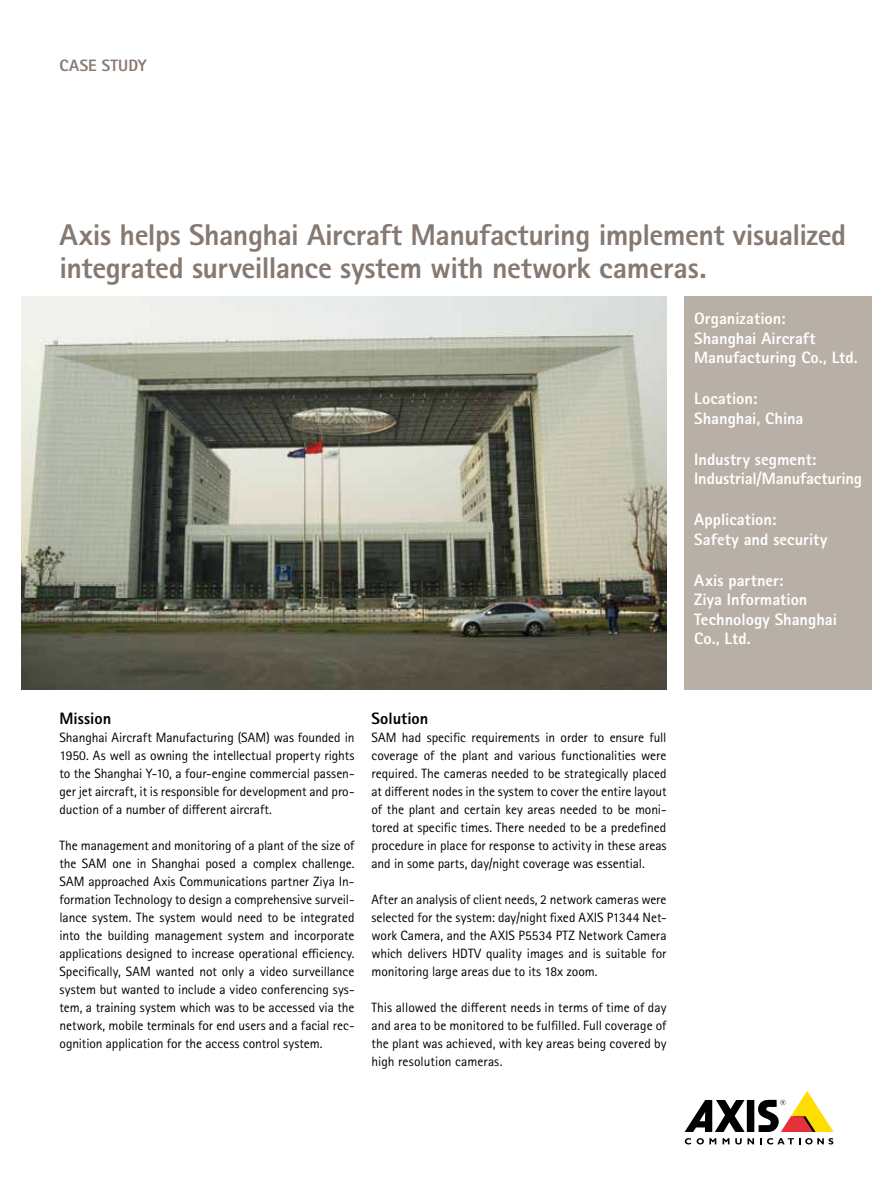
<style>
.page{position:relative;width:893px;height:1191px;background:#fff}
.page>*{position:absolute;margin:0;border:0;box-sizing:border-box;transform-origin:0 0}
.t1{font:800 30px/33px "Rotis Sans Serif Pro";letter-spacing:-.015em;color:#857971}
.t2{font:800 16.5px/19.5px "Rotis Sans Serif Pro";color:#fff}
.t3{font:800 16.5px "Rotis Sans Serif Pro";color:#000}
.t4{font:800 16.5px "Rotis Sans Serif Pro";letter-spacing:.01em;color:#857971}
.t5{font:13.5px/18px "Rotis Sans Serif Pro";letter-spacing:-.005em;color:#000;text-align:justify}
</style>
<div class="page">
<div style="left:747px;top:1100px;width:7px;height:32px;background:#000"></div>
<svg style="left:685px;top:1100px;width:60px;height:32px"></svg>
<svg style="left:758px;top:1091px;width:75px;height:41px"></svg>
<svg style="left:685px;top:1138px;width:6px;height:6px"></svg>
<svg style="left:697px;top:1138px;width:19px;height:6px"></svg>
<svg style="left:723px;top:1138px;width:6px;height:6px"></svg>
<svg style="left:735px;top:1138px;width:19px;height:6px"></svg>
<svg style="left:760px;top:1138px;width:73px;height:6px"></svg>
<div style="left:684px;top:296px;width:188px;height:393px;background:#b8afa6"></div>
<img style="left:21px;top:296px;width:645px;height:393px">
<p class="t4" style="left:60px;top:55px;width:89px">CASE STUDY</p>
<h1 class="t1" style="left:60px;top:218px;width:788px">Axis helps Shanghai Aircraft Manufacturing implement visualized integrated surveillance system with network cameras.</h1>
<p class="t3" style="left:60px;top:707px;width:53px">Mission</p>
<p class="t5" style="left:60px;top:728px;width:296px">Shanghai Aircraft Manufacturing (SAM) was founded in 1950. As well as owning the intellectual property rights to the Shanghai Y-10, a four-engine commercial passen&shy;ger jet aircraft, it is responsible for development and pro&shy;duction of a number of different aircraft.</p>
<p class="t5" style="left:60px;top:836px;width:296px">The management and monitoring of a plant of the size of the SAM one in Shanghai posed a complex challenge.<br>SAM approached Axis Communications partner Ziya In&shy;formation Technology to design a comprehensive surveil&shy;lance system. The system would need to be integrated into the building management system and incorporate applications designed to increase operational efficiency.<br>Specifically, SAM wanted not only a video surveillance system but wanted to include a video conferencing sys&shy;tem, a training system which was to be accessed via the network, mobile terminals for end users and a facial rec&shy;ognition application for the access control system.</p>
<p class="t3" style="left:372px;top:707px;width:58px">Solution</p>
<p class="t5" style="left:372px;top:728px;width:297px">SAM had specific requirements in order to ensure full coverage of the plant and various functionalities were required. The cameras needed to be strategically placed at different nodes in the system to cover the entire layout of the plant and certain key areas needed to be moni&shy;tored at specific times. There needed to be a predefined procedure in place for response to activity in these areas and in some parts, day/night coverage was essential.</p>
<p class="t5" style="left:372px;top:890px;width:297px">After an analysis of client needs, 2 network cameras were selected for the system: day/night fixed AXIS P1344 Net&shy;work Camera, and the AXIS P5534 PTZ Network Camera which delivers HDTV quality images and is suitable for monitoring large areas due to its 18x zoom.</p>
<p class="t5" style="left:372px;top:998px;width:296px">This allowed the different needs in terms of time of day and area to be monitored to be fulfilled. Full coverage of the plant was achieved, with key areas being covered by high resolution cameras.</p>
<p class="t2" style="left:694px;top:308px;width:165px">Organization:<br>Shanghai Aircraft<br>Manufacturing Co., Ltd.</p>
<p class="t2" style="left:694px;top:389px;width:111px">Location:<br>Shanghai, China</p>
<p class="t2" style="left:694px;top:449px;width:169px">Industry segment:<br>Industrial/Manufacturing</p>
<p class="t2" style="left:694px;top:510px;width:135px">Application:<br>Safety and security</p>
<p class="t2" style="left:694px;top:570px;width:144px">Axis partner:<br>Ziya Information<br>Technology Shanghai<br>Co., Ltd.</p>
</div>
